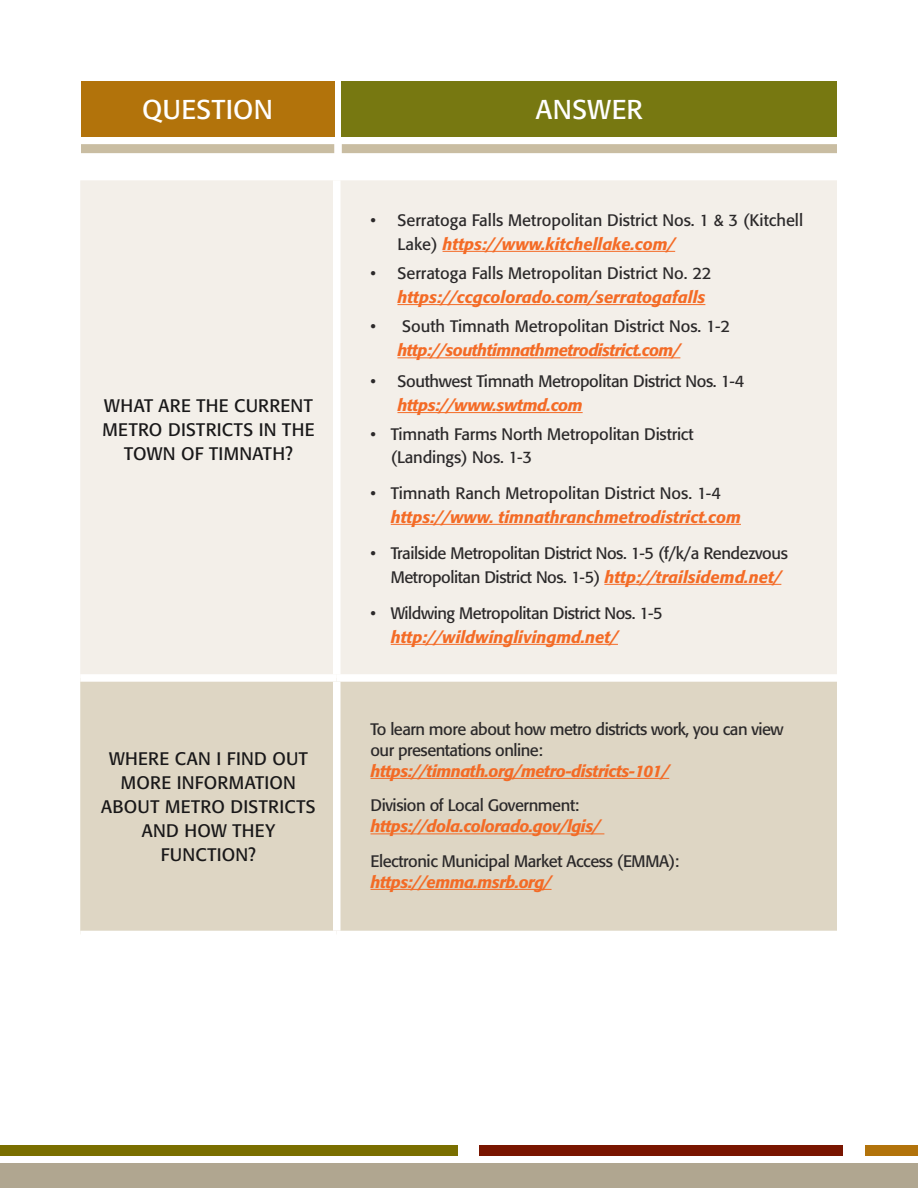
<style>
.page{position:relative;width:918px;height:1188px;background:#fff}
.page>*{position:absolute;margin:0;border:0;box-sizing:border-box;transform-origin:0 0}
.t1{font:27px "Formata";letter-spacing:.015em;color:#fff}
.t2{font:18px/24px "Formata";letter-spacing:.015em;color:#191819;text-align:center}
.t3{font:16.5px/24px "Formata";letter-spacing:-.02em;color:#2b292a}
.t4{font:16.5px/24px "Formata";color:#2b292a}
.t5{font:italic 500 16.5px/24px "Formata";color:#f36b26}
.t6{font:italic 500 16.5px/21px "Formata";letter-spacing:-.025em;color:#f36b26}
.s1{font-weight:500;font-style:italic;color:#f36b26}
.s2{font-weight:400;font-style:normal;color:#2b292a}
</style>
<div class="page">
<div style="left:80px;top:180px;width:757px;height:494px;background:#f3efe9"></div>
<div style="left:80px;top:682px;width:757px;height:249px;background:#ded6c4"></div>
<div style="left:333px;top:682px;width:7px;height:249px;background:#fff"></div>
<div style="left:333px;top:180px;width:7px;height:494px;background:#fff"></div>
<hr style="left:443px;top:251px;width:232px;height:1px;background:#f36b26">
<hr style="left:398px;top:304px;width:307px;height:1px;background:#f36b26">
<hr style="left:398px;top:357px;width:282px;height:1px;background:#f36b26">
<hr style="left:398px;top:412px;width:185px;height:1px;background:#f36b26">
<hr style="left:391px;top:524px;width:350px;height:1px;background:#f36b26">
<hr style="left:604px;top:584px;width:177px;height:1px;background:#f36b26">
<hr style="left:391px;top:644px;width:227px;height:1px;background:#f36b26">
<hr style="left:370px;top:778px;width:299px;height:1px;background:#f36b26">
<hr style="left:370px;top:833px;width:234px;height:1px;background:#f36b26">
<hr style="left:370px;top:889px;width:182px;height:1px;background:#f36b26">
<div style="left:0;top:1164px;width:918px;height:24px;background:#b0a690"></div>
<div style="left:0;top:1145px;width:457px;height:10px;background:#7a6f00"></div>
<div style="left:479px;top:1145px;width:363px;height:10px;background:#791500"></div>
<div style="left:865px;top:1145px;width:53px;height:10px;background:#b2730b"></div>
<div style="left:342px;top:144px;width:495px;height:9px;background:#c9bda2"></div>
<div style="left:81px;top:144px;width:253px;height:9px;background:#c9bda2"></div>
<div style="left:342px;top:81px;width:495px;height:56px;background:#777811"></div>
<div style="left:81px;top:81px;width:253px;height:56px;background:#b2730b"></div>
<p class="t1" style="left:142px;top:94px;width:132px">QUESTION</p>
<p class="t1" style="left:536px;top:94px;width:108px">ANSWER</p>
<p class="t2" style="left:103px;top:394px;width:213px">WHAT ARE THE CURRENT<br>METRO DISTRICTS IN THE<br>TOWN OF TIMNATH?</p>
<p class="t2" style="left:101px;top:747px;width:216px">WHERE CAN I FIND OUT<br>MORE INFORMATION<br>ABOUT METRO DISTRICTS<br>AND HOW THEY<br>FUNCTION?</p>
<p class="t4" style="left:398px;top:208px;width:407px;text-indent:-27px">• Serratoga Falls Metropolitan District Nos. 1 &amp; 3 (Kitchell<br>Lake) <span class="s1">https://www.kitchellake.com/</span></p>
<p class="t4" style="left:398px;top:261px;width:315px;text-indent:-27px">• Serratoga Falls Metropolitan District No. 22 <span class="s1">https://ccgcolorado.com/serratogafalls</span></p>
<p class="t4" style="left:398px;top:314px;width:334px;text-indent:-27px">• South Timnath Metropolitan District Nos. 1-2 <span class="s1">http://southtimnathmetrodistrict.com/</span></p>
<p class="t3" style="left:398px;top:369px;width:348px;text-indent:-27px">• Southwest Timnath Metropolitan District Nos. 1-4 <span class="s1">https://www.swtmd.com</span></p>
<p class="t3" style="left:391px;top:423px;width:304px;line-height:22.5px;text-indent:-20px">• Timnath Farms North Metropolitan District (Landings) Nos. 1-3</p>
<p class="t5" style="left:391px;top:481px;width:352px;text-indent:-20px"><span class="s2">• Timnath Ranch Metropolitan District Nos. 1-4 </span>https://www. timnathranchmetrodistrict.com</p>
<p class="t3" style="left:391px;top:541px;width:399px;text-indent:-20px">• Trailside Metropolitan District Nos. 1-5 (f/k/a Rendezvous<br>Metropolitan District Nos. 1-5) <span class="s1">http://trailsidemd.net/</span></p>
<p class="t3" style="left:391px;top:601px;width:274px;text-indent:-20px">• Wildwing Metropolitan District Nos. 1-5 <span class="s1">http://wildwinglivingmd.net/</span></p>
<p class="t3" style="left:370px;top:718px;width:415px;line-height:21px">To learn more about how metro districts work, you can view our presentations online: <span class="s1">https://timnath.org/metro-districts-101/</span></p>
<p class="t6" style="left:370px;top:795px;width:231px"><span class="s2">Division of Local Government: </span>https://dola.colorado.gov/lgis/</p>
<p class="t3" style="left:370px;top:850px;width:310px;line-height:21px">Electronic Municipal Market Access (EMMA): <span class="s1">https://emma.msrb.org/</span></p>
</div>
